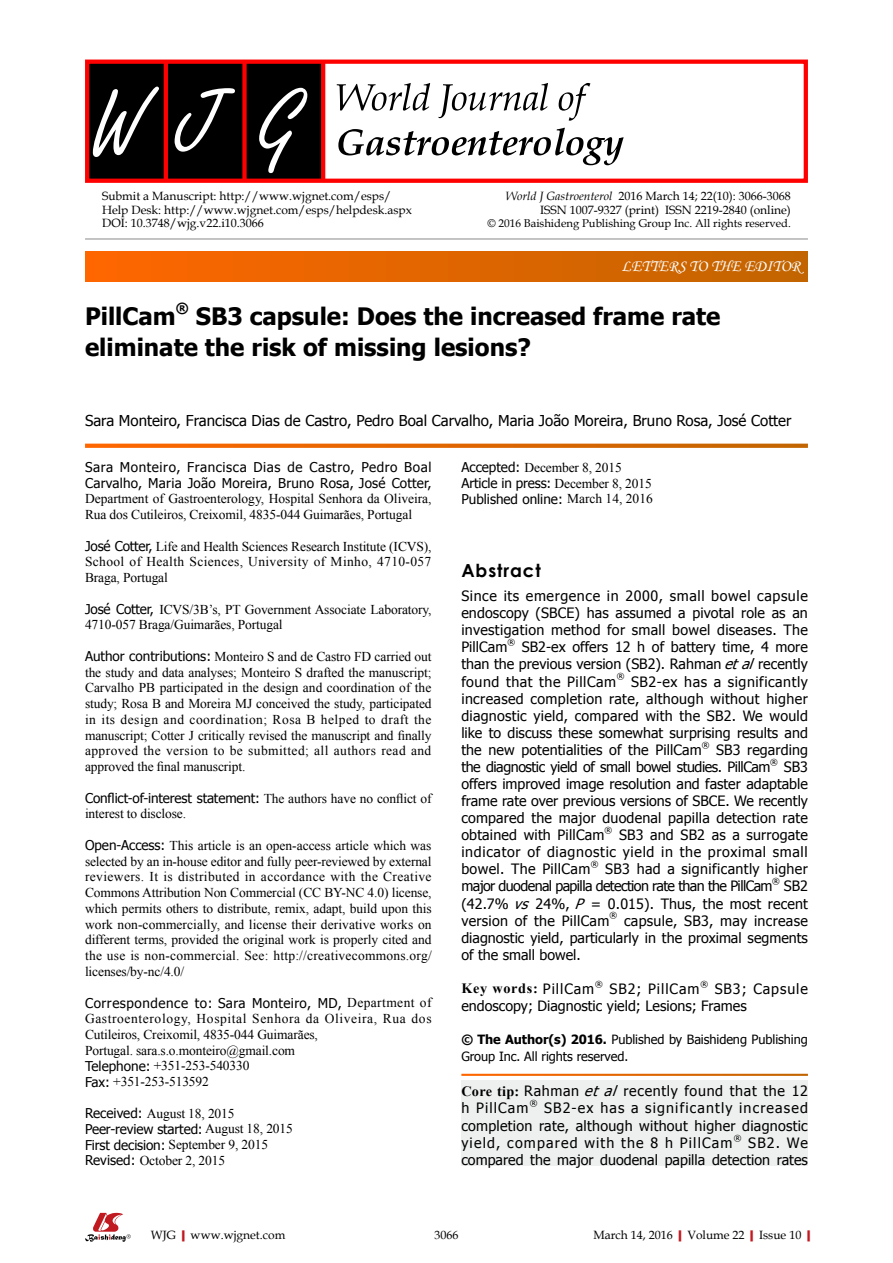
<style>
.page{position:relative;width:893px;height:1263px;background:#fff}
.page>*{position:absolute;margin:0;border:0;box-sizing:border-box;transform-origin:0 0}
.t1{font:700 24px/31.5px "Tahoma";color:#000}
.t2{font:700 18px "Century Gothic";letter-spacing:.05em;color:#000}
.t3{font:16.5px "Monotype Corsiva";color:#fff}
.t4{font:15px "Tahoma";color:#000}
.t5{font:14.25px/17.1px "Tahoma";letter-spacing:.01em;color:#000;text-align:justify}
.t6{font:14.25px/17.1px "Tahoma";letter-spacing:-.04em;color:#000}
.t7{font:14.25px/17.1px "Tahoma";letter-spacing:-.03em;color:#000}
.t8{font:14.25px/17.1px "Tahoma";letter-spacing:.045em;color:#000}
.t9{font:700 14.25px "Times New Roman";letter-spacing:.045em;color:#000}
.t10{font:14.25px "Tahoma";letter-spacing:.065em;color:#000}
.t11{font:700 13.95px "Tahoma";color:#000}
.t12{font:13.5px/15.8px "Times New Roman";letter-spacing:-.01em;color:#000;text-align:justify}
.t13{font:13.5px/15.9px "Tahoma";color:#000}
.t14{font:12.75px/17.1px "Tahoma";letter-spacing:-.005em;color:#000}
.t15{font:12px/13.5px "Book Antiqua";color:#000}
.t16{font:11.25px "Book Antiqua";color:#000}
.t17{font:8.25px "Tahoma";color:#000}
.s1{font-style:italic}
.s2{font-family:"Tahoma"}
.s3{font-family:"Times New Roman"}
.s4{font-family:"Tahoma";font-weight:400}
.s5{font-weight:700}
.s6{font-family:"Times New Roman";font-weight:700}
.s7{font-weight:700;color:#c01920}
</style>
<div class="page">
<div style="left:461px;top:1080px;width:347px;height:85px;background:#eeefef"></div>
<hr style="left:85px;top:239px;width:723px;height:1px;background:#898989">
<div style="left:87px;top:61px;width:236px;height:121px;background:#000"></div>
<hr style="left:164px;top:61px;width:4px;height:121px;background:#f00">
<div style="left:242px;top:61px;width:5px;height:121px;background:#f00"></div>
<hr style="left:321px;top:61px;width:4px;height:121px;background:#f00">
<div style="left:85px;top:60px;width:723px;height:123px;border:4px solid #f00"></div>
<svg style="left:259px;top:88px;width:48px;height:85px"></svg>
<svg style="left:175px;top:88px;width:60px;height:64px"></svg>
<svg style="left:93px;top:87px;width:66px;height:70px"></svg>
<svg style="left:337px;top:83px;width:253px;height:38px"></svg>
<svg style="left:338px;top:128px;width:286px;height:37px"></svg>
<svg style="left:85px;top:1213px;width:46px;height:29px"></svg>
<div style="left:85px;top:252px;width:723px;height:29px;background:linear-gradient(to right,#f60,#c16500)"></div>
<svg style="left:85px;top:444px;width:723px;height:4px;background:#e16a08"></svg>
<p class="t15" style="left:102px;top:189px;width:311px">Submit a Manuscript: http://www.wjgnet.com/esps/<br>Help Desk: http://www.wjgnet.com/esps/helpdesk.aspx<br>DOI: 10.3748/wjg.v22.i10.3066</p>
<p class="t15" style="left:506px;top:189px;width:287px;text-align:right"><span class="s1">World J Gastroenterol</span> 2016 March 14; 22(10): 3066-3068<br>ISSN 1007-9327 (print) ISSN 2219-2840 (online)</p>
<p class="t16" style="left:487px;top:215px;width:305px">© 2016 Baishideng Publishing Group Inc. All rights reserved.</p>
<p class="t3" style="left:622px;top:256px;width:180px">LETTERS TO THE EDITOR</p>
<p class="t1" style="left:85px;top:298px;width:92px">PillCam</p>
<p class="t11" style="left:176px;top:298px;width:14px">®</p>
<p class="t1" style="left:85px;top:298px;width:637px;text-indent:111px">SB3 capsule: Does the increased frame rate eliminate the risk of missing lesions?</p>
<p class="t4" style="left:85px;top:410px;width:708px">Sara Monteiro, Francisca Dias de Castro, Pedro Boal Carvalho, Maria João Moreira, Bruno Rosa, José Cotter</p>
<p class="t12" style="left:85px;top:460px;width:348px"><span class="s2">Sara Monteiro, Francisca Dias de Castro, Pedro Boal Carvalho, Maria João Moreira, Bruno Rosa, José Cotter, </span>Department of Gastroenterology, Hospital Senhora da Oliveira, Rua dos Cutileiros, Creixomil, 4835-044 Guimarães, Portugal</p>
<p class="t12" style="left:85px;top:538px;width:348px"><span class="s2">José Cotter,</span> Life and Health Sciences Research Institute (ICVS), School of Health Sciences, University of Minho, 4710-057<br>Braga, Portugal</p>
<p class="t12" style="left:85px;top:601px;width:348px"><span class="s2">José Cotter,</span> ICVS/3B’s, PT Government Associate Laboratory,<br>4710-057 Braga/Guimarães, Portugal</p>
<p class="t12" style="left:85px;top:648px;width:348px"><span class="s2">Author contributions:</span> Monteiro S and de Castro FD carried out the study and data analyses; Monteiro S drafted the manuscript; Carvalho PB participated in the design and coordination of the study; Rosa B and Moreira MJ conceived the study, participated in its design and coordination; Rosa B helped to draft the manuscript; Cotter J critically revised the manuscript and finally approved the version to be submitted; all authors read and approved the final manuscript.</p>
<p class="t12" style="left:85px;top:791px;width:348px;line-height:15.3px"><span class="s2">Conflict-of-interest statement:</span> The authors have no conflict of interest to disclose.</p>
<p class="t12" style="left:85px;top:837px;width:348px"><span class="s2">Open-Access:</span> This article is an open-access article which was selected by an in-house editor and fully peer-reviewed by external reviewers. It is distributed in accordance with the Creative Commons Attribution Non Commercial (CC BY-NC 4.0) license, which permits others to distribute, remix, adapt, build upon this work non-commercially, and license their derivative works on different terms, provided the original work is properly cited and the use is non-commercial. See: http://creativecommons.org/ licenses/by-nc/4.0/</p>
<p class="t12" style="left:85px;top:995px;width:348px;text-align:left"><span class="s2">Correspondence to: Sara Monteiro, MD,</span> Department of Gastroenterology, Hospital Senhora da Oliveira, Rua dos Cutileiros, Creixomil, 4835-044 Guimarães,<br>Portugal. sara.s.o.monteiro@gmail.com<br><span class="s2">Telephone:</span> +351-253-540330<br><span class="s2">Fax:</span> +351-253-513592</p>
<p class="t12" style="left:85px;top:1105px;width:209px;text-align:left"><span class="s2">Received:</span> August 18, 2015<br><span class="s2">Peer-review started:</span> August 18, 2015<br><span class="s2">First decision:</span> September 9, 2015<br><span class="s2">Revised:</span> October 2, 2015</p>
<p class="t13" style="left:461px;top:458px;width:193px">Accepted: <span class="s3">December 8, 2015<br></span>Article in press: <span class="s3">December 8, 2015<br></span>Published online: <span class="s3">March 14, 2016</span></p>
<p class="t2" style="left:461px;top:557px;width:81px">Abstract</p>
<p class="t5" style="left:461px;top:587px;width:348px">Since its emergence in 2000, small bowel capsule endoscopy (SBCE) has assumed a pivotal role as an investigation method for small bowel diseases. The PillCam</p>
<p class="t17" style="left:507px;top:637px;width:9px">®</p>
<p class="t5" style="left:461px;top:638px;width:348px;text-indent:60px">SB2-ex offers 12 h of battery time, 4 more than the previous version (SB2). Rahman <span class="s1">etal</span>recently found that the PillCam</p>
<p class="t17" style="left:617px;top:671px;width:9px">®</p>
<p class="t5" style="left:461px;top:672px;width:348px;text-indent:170px">SB2-ex has a significantly increased completion rate, although without higher diagnostic yield, compared with the SB2. We would like to discuss these somewhat surprising results and the new potentialities of the PillCam</p>
<p class="t17" style="left:702px;top:739px;width:9px">®</p>
<p class="t7" style="left:461px;top:740px;width:348px;text-indent:255px">SB3 regarding the diagnostic yield of small bowel studies. PillCam</p>
<p class="t17" style="left:770px;top:756px;width:9px">®</p>
<p class="t5" style="left:461px;top:757px;width:348px;text-indent:322px">SB3 offers improved image resolution and faster adaptable frame rate over previous versions of SBCE. We recently compared the major duodenal papilla detection rate obtained with PillCam</p>
<p class="t17" style="left:605px;top:824px;width:9px">®</p>
<p class="t5" style="left:461px;top:826px;width:348px;text-indent:158px">SB3 and SB2 as a surrogate indicator of diagnostic yield in the proximal small bowel. The PillCam</p>
<p class="t17" style="left:591px;top:859px;width:9px">®</p>
<p class="t6" style="left:461px;top:860px;width:348px;text-indent:144px">SB3 had a significantly higher major duodenal papilla detection rate than the PillCam</p>
<p class="t17" style="left:772px;top:876px;width:9px">®</p>
<p class="t5" style="left:461px;top:877px;width:348px;text-indent:322px">SB2 (42.7% <span class="s1">vs</span> 24%, <span class="s1">P</span> = 0.015). Thus, the most recent version of the PillCam</p>
<p class="t17" style="left:610px;top:910px;width:9px">®</p>
<p class="t5" style="left:461px;top:911px;width:348px;text-indent:163px">capsule, SB3, may increase diagnostic yield, particularly in the proximal segments of the small bowel.</p>
<p class="t9" style="left:461px;top:979px;width:134px">Key words: <span class="s4">PillCam</span></p>
<p class="t17" style="left:595px;top:978px;width:9px">®</p>
<p class="t10" style="left:610px;top:979px;width:91px">SB2; PillCam</p>
<p class="t17" style="left:700px;top:978px;width:9px">®</p>
<p class="t5" style="left:461px;top:979px;width:348px;text-indent:253px">SB3; Capsule endoscopy; Diagnostic yield; Lesions; Frames</p>
<p class="t14" style="left:461px;top:1030px;width:348px"><span class="s5">© The Author(s) 2016.</span> Published by Baishideng Publishing<br>Group Inc. All rights reserved.</p>
<p class="t8" style="left:461px;top:1082px;width:348px"><span class="s6">Core tip:</span> Rahman <span class="s1">etal</span> recently found that the 12 h PillCam</p>
<p class="t17" style="left:530px;top:1098px;width:9px">®</p>
<p class="t5" style="left:461px;top:1099px;width:348px;text-indent:83px">SB2-ex has a significantly increased completion rate, although without higher diagnostic yield, compared with the 8 h PillCam</p>
<p class="t17" style="left:734px;top:1132px;width:9px">®</p>
<p class="t5" style="left:461px;top:1133px;width:348px;text-align:right">SB2. We<br>compared the major duodenal papilla detection rates</p>
<p class="t15" style="left:151px;top:1227px;width:136px">WJG<span class="s7">|</span>www.wjgnet.com</p>
<p class="t15" style="left:434px;top:1227px;width:25px">3066</p>
<p class="t15" style="left:593px;top:1227px;width:224px">March 14, 2016<span class="s7">|</span>Volume 22<span class="s7">|</span>Issue 10<span class="s7">|</span></p>
</div>
